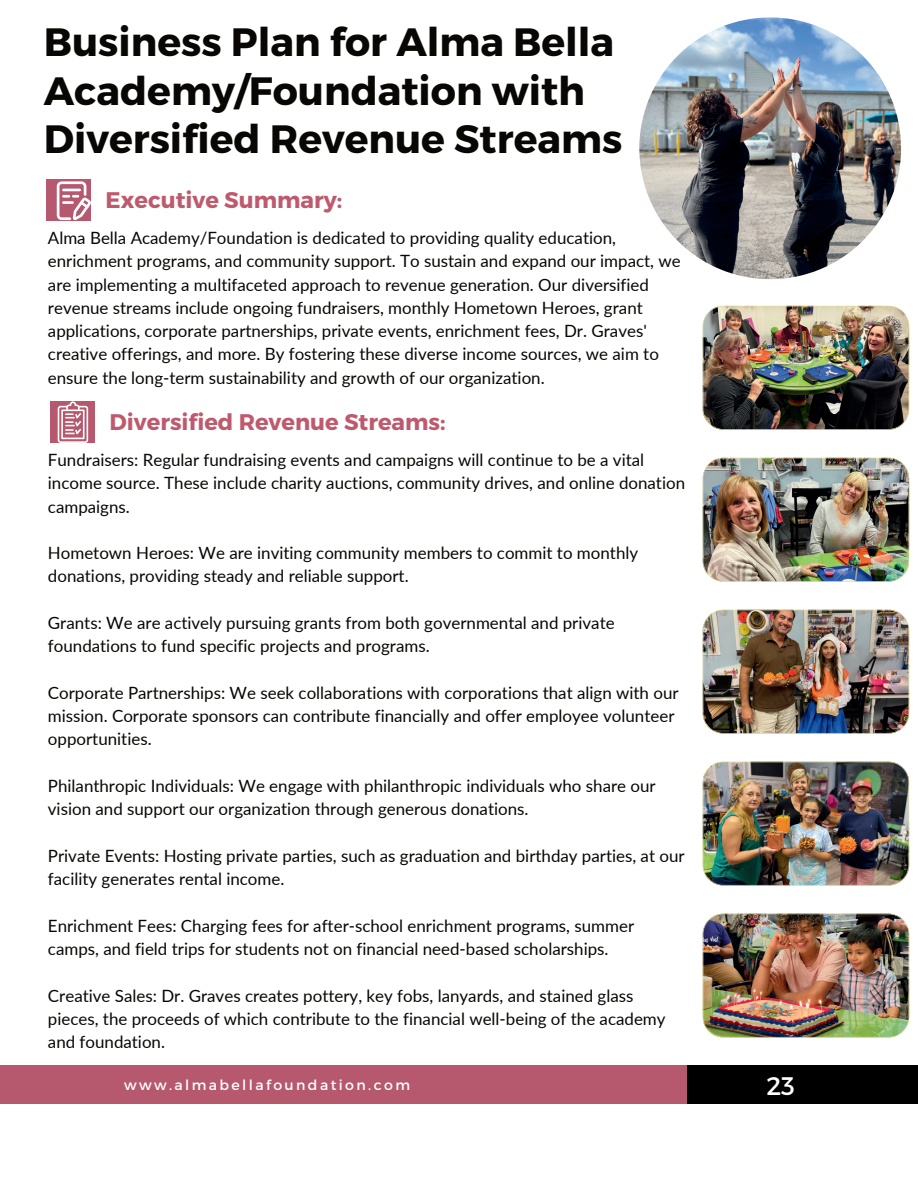
<style>
.page{position:relative;width:918px;height:1188px;background:#fff}
.page>*{position:absolute;margin:0;border:0;box-sizing:border-box;transform-origin:0 0}
.t1{font:700 39.45px/48.3px "Montserrat";color:#080704}
.t2{font:25.35px "Montserrat";color:#fff}
.t3{font:700 22.5px "Montserrat";color:#be5a6e}
.t4{font:16.95px/23.2px "Lato";color:#080704}
.t5{font:14.1px "Montserrat";letter-spacing:.17em;color:#fff}
</style>
<div class="page">
<div style="left:687px;top:1065px;width:231px;height:39px;background:#000"></div>
<div style="left:0;top:1065px;width:687px;height:39px;background:#b6596f"></div>
<div style="left:47px;top:179px;width:44px;height:42px;background:#b6596f"></div>
<div style="left:51px;top:401px;width:44px;height:42px;background:#b6596f"></div>
<svg style="left:57px;top:181px;width:34px;height:39px"></svg>
<svg style="left:58px;top:401px;width:30px;height:42px"></svg>
<img style="left:703px;top:458px;width:206px;height:124px">
<img style="left:639px;top:17px;width:262px;height:262px">
<img style="left:703px;top:610px;width:206px;height:124px">
<img style="left:703px;top:762px;width:206px;height:124px">
<img style="left:703px;top:914px;width:206px;height:124px">
<img style="left:703px;top:306px;width:206px;height:124px">
<h1 class="t1" style="left:44px;top:19px;width:580px">Business Plan for Alma Bella<br>Academy/Foundation with<br>Diversified Revenue Streams</h1>
<h3 class="t3" style="left:106px;top:186px;width:238px">Executive Summary:</h3>
<p class="t4" style="left:48px;top:225px;width:634px">Alma Bella Academy/Foundation is dedicated to providing quality education, enrichment programs, and community support. To sustain and expand our impact, we are implementing a multifaceted approach to revenue generation. Our diversified revenue streams include ongoing fundraisers, monthly Hometown Heroes, grant applications, corporate partnerships, private events, enrichment fees, Dr. Graves' creative offerings, and more. By fostering these diverse income sources, we aim to ensure the long-term sustainability and growth of our organization.</p>
<h3 class="t3" style="left:110px;top:408px;width:338px">Diversified Revenue Streams:</h3>
<p class="t4" style="left:48px;top:448px;width:639px">Fundraisers: Regular fundraising events and campaigns will continue to be a vital income source. These include charity auctions, community drives, and online donation campaigns.</p>
<p class="t4" style="left:48px;top:541px;width:592px">Hometown Heroes: We are inviting community members to commit to monthly donations, providing steady and reliable support.</p>
<p class="t4" style="left:48px;top:611px;width:568px">Grants: We are actively pursuing grants from both governmental and private foundations to fund specific projects and programs.</p>
<p class="t4" style="left:48px;top:680px;width:632px">Corporate Partnerships: We seek collaborations with corporations that align with our mission. Corporate sponsors can contribute financially and offer employee volunteer opportunities.</p>
<p class="t4" style="left:48px;top:774px;width:609px">Philanthropic Individuals: We engage with philanthropic individuals who share our vision and support our organization through generous donations.</p>
<p class="t4" style="left:48px;top:843px;width:638px">Private Events: Hosting private parties, such as graduation and birthday parties, at our facility generates rental income.</p>
<p class="t4" style="left:48px;top:913px;width:588px">Enrichment Fees: Charging fees for after-school enrichment programs, summer camps, and field trips for students not on financial need-based scholarships.</p>
<p class="t4" style="left:48px;top:983px;width:619px">Creative Sales: Dr. Graves creates pottery, key fobs, lanyards, and stained glass pieces, the proceeds of which contribute to the financial well-being of the academy and foundation.</p>
<p class="t5" style="left:124px;top:1076px;width:288px">www.almabellafoundation.com</p>
<h2 class="t2" style="left:766px;top:1070px;width:30px">23</h2>
</div>
